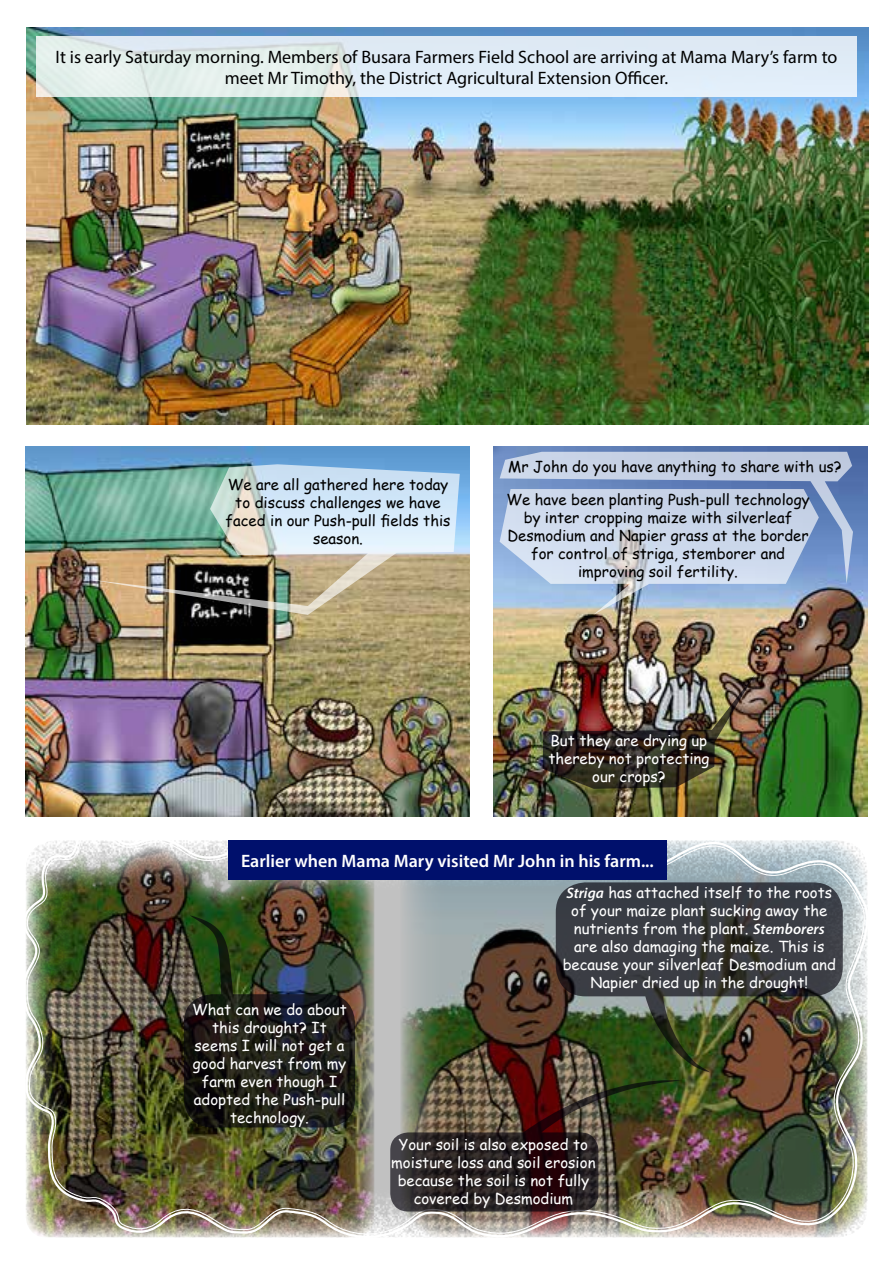
<style>
.page{position:relative;width:893px;height:1263px;background:#fff}
.page>*{position:absolute;margin:0;border:0;box-sizing:border-box;transform-origin:0 0}
.t1{font:18px/21.6px "Myriad Pro";color:#000;text-align:center}
.t2{font:600 18px "Myriad Pro";color:#fff}
.t3{font:15px/18px "Comic Sans MS";color:#fff;text-align:center}
.t4{font:15px/18px "Comic Sans MS";color:#000;text-align:center}
.s1{font-family:"Myriad Pro";font-weight:600;font-style:italic}
</style>
<div class="page">
<img style="left:493px;top:446px;width:374px;height:370px">
<img style="left:27px;top:27px;width:841px;height:397px">
<img style="left:26px;top:446px;width:444px;height:370px">
<svg style="left:36px;top:37px;width:821px;height:60px;background:#e1ecf2"></svg>
<img style="left:87px;top:464px;width:373px;height:151px">
<img style="left:500px;top:584px;width:319px;height:31px">
<img style="left:26px;top:840px;width:842px;height:398px">
<div style="left:228px;top:840px;width:439px;height:39px;background:#00106c"></div>
<svg style="left:500px;top:452px;width:353px;height:132px;background:#b9c8e1"></svg>
<img style="left:543px;top:674px;width:212px;height:115px">
<img style="left:390px;top:1076px;width:293px;height:135px">
<p class="t1" style="left:55px;top:46px;width:783px">It is early Saturday morning. Members of Busara Farmers Field School are arriving at Mama Mary’s farm to meet Mr Timothy, the District Agricultural Extension Officer.</p>
<p class="t4" style="left:226px;top:475px;width:226px">We are all gathered here today to discuss challenges we have faced in our Push-pull fields this season.</p>
<p class="t4" style="left:508px;top:457px;width:335px">Mr John do you have anything to share with us?</p>
<p class="t4" style="left:506px;top:490px;width:305px">We have been planting Push-pull technology by inter cropping maize with silverleaf Desmodium and Napier grass at the border for control of striga, stemborer and improving soil fertility.</p>
<p class="t3" style="left:548px;top:731px;width:163px">But they are drying up thereby not protecting our crops?</p>
<p class="t2" style="left:241px;top:849px;width:414px">Earlier when Mama Mary visited Mr John in his farm...</p>
<p class="t3" style="left:192px;top:999px;width:156px">What can we do about this drought? It seems I will not get a good harvest from my farm even though I adopted the Push-pull technology.</p>
<p class="t3" style="left:563px;top:883px;width:275px"><span class="s1">Striga</span> has attached itself to the roots of your maize plant sucking away the nutrients from the plant. <span class="s1">Stemborers </span>are also damaging the maize. This is because your silverleaf Desmodium and Napier dried up in the drought!</p>
<p class="t3" style="left:391px;top:1135px;width:206px">Your soil is also exposed to moisture loss and soil erosion because the soil is not fully covered by Desmodium</p>
</div>
